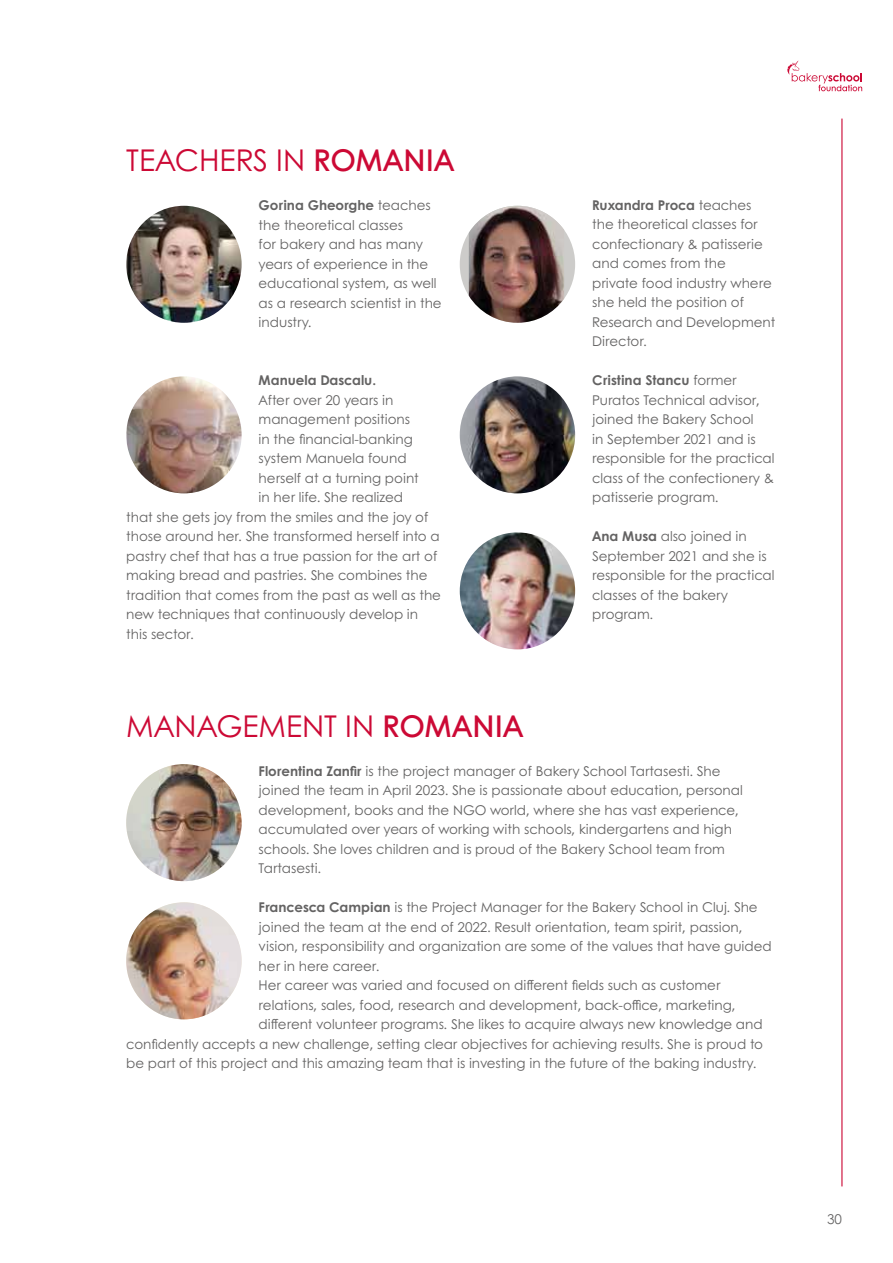
<style>
.page{position:relative;width:893px;height:1263px;background:#fff}
.page>*{position:absolute;margin:0;border:0;box-sizing:border-box;transform-origin:0 0}
.t1{font:30px "Century Gothic";color:#cc0935}
.t2{font:13.5px/19.5px "Century Gothic";color:#646363}
.t3{font:700 13.5px "Century Gothic";color:#646363}
.s1{font-weight:600}
.s2{font-weight:700}
</style>
<div class="page">
<img style="left:126px;top:764px;width:116px;height:117px">
<img style="left:126px;top:902px;width:116px;height:117px">
<img style="left:126px;top:206px;width:116px;height:117px">
<img style="left:126px;top:376px;width:116px;height:117px">
<img style="left:460px;top:532px;width:115px;height:117px">
<div style="left:460px;top:206px;width:115px;height:117px;background:#cdccca;border-radius:50%"></div>
<img style="left:469px;top:206px;width:95px;height:117px">
<img style="left:460px;top:376px;width:115px;height:117px">
<svg style="left:787px;top:61px;width:75px;height:30px"></svg>
<hr style="left:841px;top:119px;width:1px;height:1067px;background:#cc0935">
<h1 class="t1" style="left:126px;top:141px;width:330px">TEACHERS IN <span class="s1">ROMANIA</span></h1>
<p class="t2" style="left:259px;top:195px;width:185px"><span class="s2">Gorina Gheorghe</span> teaches the theoretical classes<br>for bakery and has many years of experience in the educational system, as well as a research scientist in the industry.</p>
<p class="t2" style="left:592px;top:195px;width:185px"><span class="s2">Ruxandra Proca</span> teaches the theoretical classes for confectionary &amp; patisserie and comes from the<br>private food industry where she held the position of<br>Research and Development<br>Director.</p>
<p class="t3" style="left:259px;top:372px;width:119px">Manuela Dascalu.</p>
<p class="t2" style="left:259px;top:390px;width:136px">After over 20 years in</p>
<p class="t2" style="left:259px;top:409px;width:153px">management positions</p>
<p class="t2" style="left:259px;top:429px;width:156px">in the financial-banking</p>
<p class="t2" style="left:259px;top:448px;width:150px">system Manuela found</p>
<p class="t2" style="left:259px;top:468px;width:162px">herself at a turning point</p>
<p class="t2" style="left:259px;top:487px;width:146px">in her life. She realized</p>
<p class="t2" style="left:126px;top:507px;width:304px">that she gets joy from the smiles and the joy of</p>
<p class="t2" style="left:126px;top:526px;width:315px">those around her. She transformed herself into a</p>
<p class="t2" style="left:126px;top:546px;width:313px">pastry chef that has a true passion for the art of</p>
<p class="t2" style="left:126px;top:565px;width:303px">making bread and pastries. She combines the</p>
<p class="t2" style="left:126px;top:585px;width:316px">tradition that comes from the past as well as the</p>
<p class="t2" style="left:126px;top:604px;width:294px">new techniques that continuously develop in</p>
<p class="t2" style="left:126px;top:624px;width:69px">this sector.</p>
<p class="t2" style="left:592px;top:370px;width:184px"><span class="s2">Cristina Stancu</span> former<br>Puratos Technical advisor, joined the Bakery School<br>in September 2021 and is responsible for the practical class of the confectionery &amp; patisserie program.</p>
<p class="t2" style="left:592px;top:526px;width:184px"><span class="s2">Ana Musa</span> also joined in<br>September 2021 and she is responsible for the practical classes of the bakery program.</p>
<h1 class="t1" style="left:126px;top:707px;width:399px">MANAGEMENT IN <span class="s1">ROMANIA</span></h1>
<p class="t2" style="left:259px;top:761px;width:486px"><span class="s2">Florentina Zanfir</span> is the project manager of Bakery School Tartasesti. She joined the team in April 2023. She is passionate about education, personal development, books and the NGO world, where she has vast experience, accumulated over years of working with schools, kindergartens and high schools. She loves children and is proud of the Bakery School team from Tartasesti.</p>
<p class="t2" style="left:259px;top:897px;width:501px"><span class="s2">Francesca Campian</span> is the Project Manager for the Bakery School in Cluj. She</p>
<p class="t2" style="left:259px;top:917px;width:485px">joined the team at the end of 2022. Result orientation, team spirit, passion,</p>
<p class="t2" style="left:259px;top:936px;width:515px">vision, responsibility and organization are some of the values that have guided</p>
<p class="t2" style="left:259px;top:956px;width:122px">her in here career.</p>
<p class="t2" style="left:259px;top:975px;width:463px">Her career was varied and focused on different fields such as customer</p>
<p class="t2" style="left:259px;top:995px;width:479px">relations, sales, food, research and development, back-office, marketing,</p>
<p class="t2" style="left:259px;top:1014px;width:506px">different volunteer programs. She likes to acquire always new knowledge and</p>
<p class="t2" style="left:126px;top:1034px;width:638px">confidently accepts a new challenge, setting clear objectives for achieving results. She is proud to</p>
<p class="t2" style="left:126px;top:1053px;width:632px">be part of this project and this amazing team that is investing in the future of the baking industry.</p>
<p class="t2" style="left:827px;top:1209px;width:16px">30</p>
</div>
